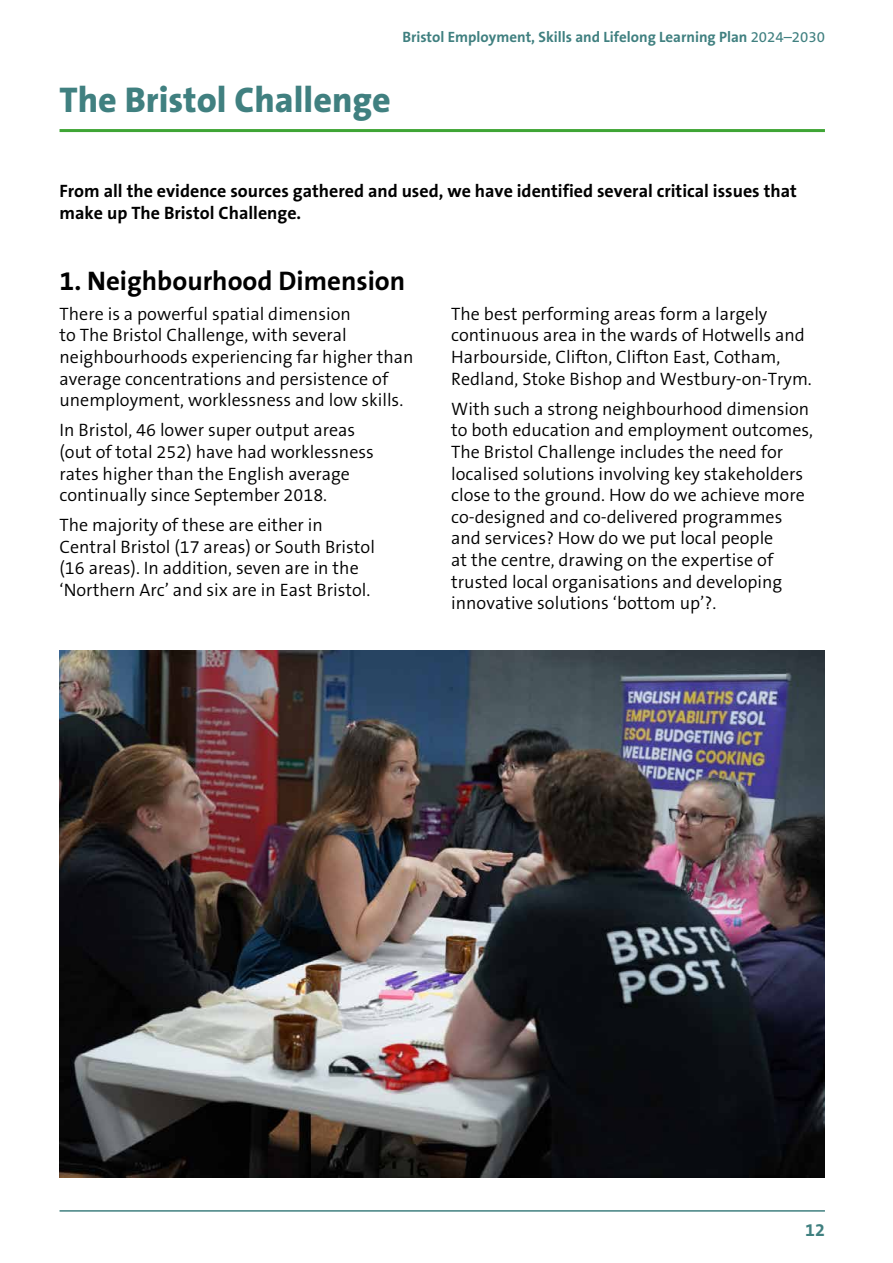
<style>
.page{position:relative;width:893px;height:1263px;background:#fff}
.page>*{position:absolute;margin:0;border:0;box-sizing:border-box;transform-origin:0 0}
.H2_Title{font:800 36px "The Sans B8";color:#408080}
.H3_Sub-headings{font:700 27px "The Sans B7";color:#000}
.Body_12pt{font:300 18px/21.6px "The Sans B4";color:#000}
.Body_Bold{font:700 18px/21.6px "The Sans B7";color:#000}
.t1{font:700 18px "The Sans B7";color:#408080}
.t2{font:700 15px "The Sans B7";color:#408080}
.s1{font-family:"The Sans B5 Plain";font-weight:400}
</style>
<div class="page">
<hr style="left:60px;top:1210px;width:765px;height:1px;background:#408080">
<hr style="left:60px;top:129px;width:765px;height:3px;background:#3fa535">
<img style="left:60px;top:651px;width:765px;height:527px">
<p class="t2" style="left:402px;top:29px;width:424px">Bristol Employment, Skills and Lifelong Learning Plan <span class="s1">2024–2030</span></p>
<h2 class="H2_Title" style="left:60px;top:81px;width:333px">The Bristol Challenge</h2>
<p class="Body_Bold" style="left:60px;top:181px;width:739px">From all the evidence sources gathered and used, we have identified several critical issues that make up The Bristol Challenge.</p>
<h3 class="H3_Sub-headings" style="left:60px;top:266px;width:347px">1. Neighbourhood Dimension</h3>
<p class="Body_12pt" style="left:60px;top:304px;width:356px">There is a powerful spatial dimension<br>to The Bristol Challenge, with several neighbourhoods experiencing far higher than average concentrations and persistence of unemployment, worklessness and low skills.</p>
<p class="Body_12pt" style="left:60px;top:420px;width:316px">In Bristol, 46 lower super output areas (out of total 252) have had worklessness rates higher than the English average continually since September 2018.</p>
<p class="Body_12pt" style="left:60px;top:515px;width:317px">The majority of these are either in Central Bristol (17 areas) or South Bristol (16 areas). In addition, seven are in the ‘Northern Arc’ and six are in East Bristol.</p>
<p class="Body_12pt" style="left:451px;top:304px;width:362px">The best performing areas form a largely continuous area in the wards of Hotwells and Harbourside, Clifton, Clifton East, Cotham, Redland, Stoke Bishop and Westbury-on-Trym.</p>
<p class="Body_12pt" style="left:451px;top:399px;width:363px">With such a strong neighbourhood dimension to both education and employment outcomes, The Bristol Challenge includes the need for localised solutions involving key stakeholders close to the ground. How do we achieve more co-designed and co-delivered programmes and services? How do we put local people<br>at the centre, drawing on the expertise of trusted local organisations and developing innovative solutions ‘bottom up’?.</p>
<p class="t1" style="left:805px;top:1220px;width:21px">12</p>
</div>
